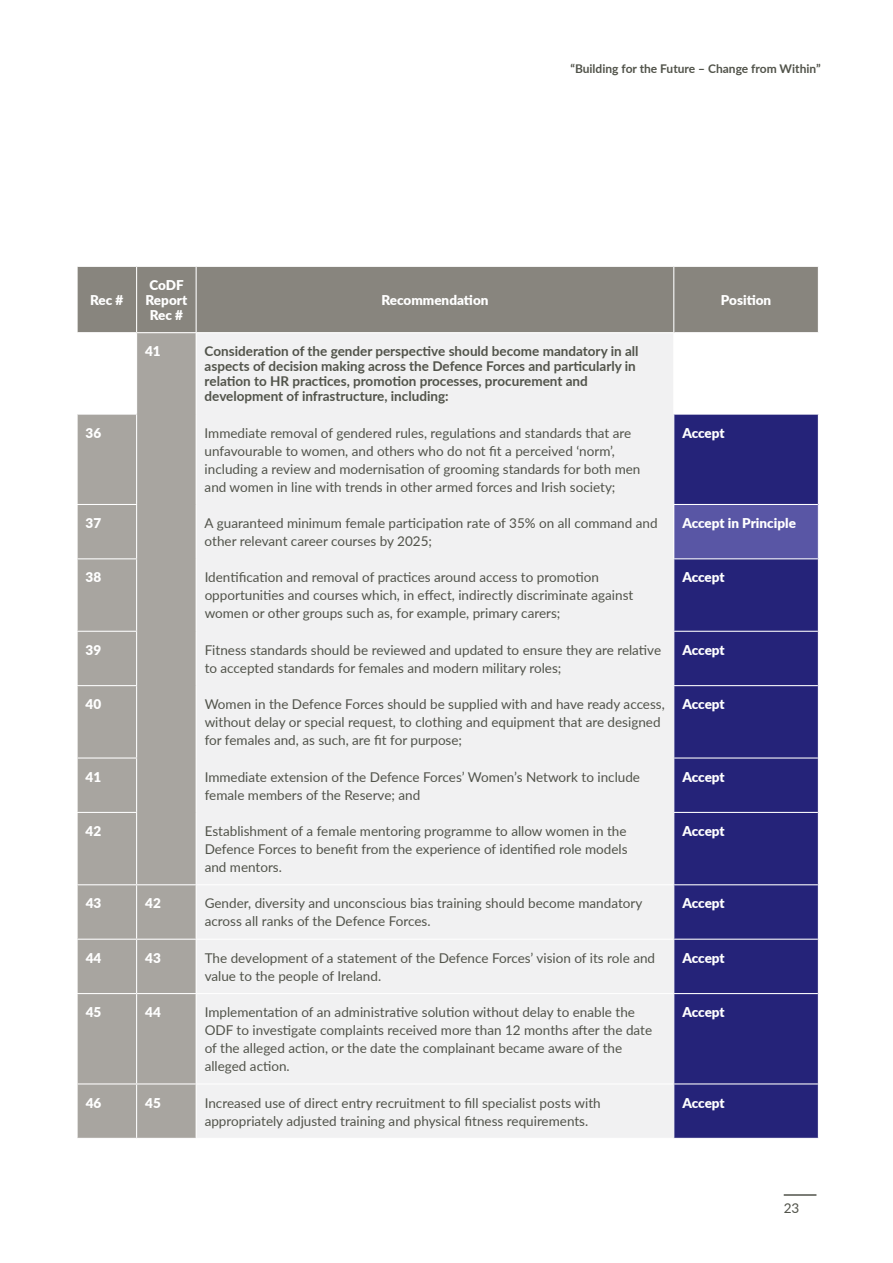
<style>
.page{position:relative;width:893px;height:1263px;background:#fff}
.page>*{position:absolute;margin:0;border:0;box-sizing:border-box;transform-origin:0 0}
.t1{font:13.5px/18px "Lato";color:#51534a}
.t2{font:700 13.5px/15px "Lato";color:#51534a}
.t3{font:900 13.5px/15px "Lato";letter-spacing:-.005em;color:#fff;text-align:center}
.t4{font:700 12px "Lato";color:#51534a}
</style>
<div class="page">
<hr style="left:784px;top:1194px;width:32px;height:2px;background:#51534a">
<div style="left:78px;top:267px;width:740px;height:65px;background:#88857e"></div>
<svg style="left:78px;top:333px;width:118px;height:805px;fill:#a8a5a0"></svg>
<div style="left:197px;top:333px;width:476px;height:805px;background:#f1f1f2"></div>
<div style="left:674px;top:415px;width:144px;height:723px;background:#252379"></div>
<div style="left:674px;top:504px;width:144px;height:55px;background:#5956a5"></div>
<hr style="left:136px;top:267px;width:1px;height:65px;background:#fff">
<hr style="left:196px;top:267px;width:1px;height:65px;background:#fff">
<hr style="left:673px;top:267px;width:1px;height:65px;background:#fff">
<hr style="left:196px;top:884px;width:477px;height:1px;background:#fff">
<hr style="left:196px;top:939px;width:477px;height:1px;background:#fff">
<hr style="left:196px;top:993px;width:477px;height:1px;background:#fff">
<hr style="left:196px;top:1083px;width:477px;height:1px;background:#fff">
<hr style="left:77px;top:414px;width:60px;height:1px;background:#fff">
<hr style="left:77px;top:504px;width:60px;height:1px;background:#fff">
<hr style="left:77px;top:558px;width:60px;height:1px;background:#fff">
<hr style="left:77px;top:631px;width:60px;height:1px;background:#fff">
<hr style="left:77px;top:685px;width:60px;height:1px;background:#fff">
<hr style="left:77px;top:757px;width:60px;height:1px;background:#fff">
<hr style="left:77px;top:812px;width:60px;height:1px;background:#fff">
<hr style="left:77px;top:884px;width:60px;height:1px;background:#fff">
<hr style="left:77px;top:939px;width:60px;height:1px;background:#fff">
<hr style="left:77px;top:993px;width:60px;height:1px;background:#fff">
<hr style="left:77px;top:1083px;width:60px;height:1px;background:#fff">
<hr style="left:136px;top:333px;width:1px;height:81px;background:#fff">
<hr style="left:136px;top:415px;width:1px;height:89px;background:#fff">
<hr style="left:136px;top:505px;width:1px;height:53px;background:#fff">
<hr style="left:136px;top:559px;width:1px;height:72px;background:#fff">
<hr style="left:136px;top:632px;width:1px;height:53px;background:#fff">
<hr style="left:136px;top:686px;width:1px;height:71px;background:#fff">
<hr style="left:136px;top:758px;width:1px;height:54px;background:#fff">
<hr style="left:136px;top:813px;width:1px;height:71px;background:#fff">
<hr style="left:136px;top:885px;width:1px;height:54px;background:#fff">
<hr style="left:136px;top:940px;width:1px;height:53px;background:#fff">
<hr style="left:136px;top:994px;width:1px;height:89px;background:#fff">
<hr style="left:136px;top:1084px;width:1px;height:54px;background:#fff">
<hr style="left:137px;top:884px;width:59px;height:1px;background:#fff">
<hr style="left:137px;top:939px;width:59px;height:1px;background:#fff">
<hr style="left:137px;top:993px;width:59px;height:1px;background:#fff">
<hr style="left:137px;top:1083px;width:59px;height:1px;background:#fff">
<hr style="left:673px;top:504px;width:145px;height:1px;background:#fff">
<hr style="left:673px;top:558px;width:145px;height:1px;background:#fff">
<hr style="left:673px;top:631px;width:145px;height:1px;background:#fff">
<hr style="left:673px;top:685px;width:145px;height:1px;background:#fff">
<hr style="left:673px;top:757px;width:145px;height:1px;background:#fff">
<hr style="left:673px;top:812px;width:145px;height:1px;background:#fff">
<hr style="left:673px;top:884px;width:145px;height:1px;background:#fff">
<hr style="left:673px;top:939px;width:145px;height:1px;background:#fff">
<hr style="left:673px;top:993px;width:145px;height:1px;background:#fff">
<hr style="left:673px;top:1083px;width:145px;height:1px;background:#fff">
<p class="t4" style="left:570px;top:60px;width:252px">“Building for the Future – Change from Within”</p>
<p class="t3" style="left:90px;top:292px;width:35px">Rec #</p>
<p class="t3" style="left:146px;top:277px;width:43px">CoDF<br>Report<br>Rec #</p>
<p class="t3" style="left:381px;top:292px;width:109px">Recommendation</p>
<p class="t3" style="left:721px;top:292px;width:52px">Position</p>
<p class="t3" style="left:145px;top:343px;width:17px">41</p>
<p class="t2" style="left:205px;top:343px;width:435px">Consideration of the gender perspective should become mandatory in all aspects of decision making across the Defence Forces and particularly in relation to HR practices, promotion processes, procurement and development of infrastructure, including:</p>
<p class="t3" style="left:86px;top:425px;width:17px">36</p>
<p class="t1" style="left:205px;top:423px;width:437px">Immediate removal of gendered rules, regulations and standards that are unfavourable to women, and others who do not fit a perceived ‘norm’, including a review and modernisation of grooming standards for both men and women in line with trends in other armed forces and Irish society;</p>
<p class="t3" style="left:682px;top:425px;width:44px">Accept</p>
<p class="t3" style="left:86px;top:515px;width:17px">37</p>
<p class="t1" style="left:205px;top:514px;width:454px">A guaranteed minimum female participation rate of 35% on all command and other relevant career courses by 2025;</p>
<p class="t3" style="left:682px;top:515px;width:115px">Accept in Principle</p>
<p class="t3" style="left:86px;top:569px;width:17px">38</p>
<p class="t1" style="left:205px;top:568px;width:430px">Identification and removal of practices around access to promotion opportunities and courses which, in effect, indirectly discriminate against women or other groups such as, for example, primary carers;</p>
<p class="t3" style="left:682px;top:569px;width:44px">Accept</p>
<p class="t3" style="left:86px;top:642px;width:17px">39</p>
<p class="t1" style="left:205px;top:640px;width:458px">Fitness standards should be reviewed and updated to ensure they are relative to accepted standards for females and modern military roles;</p>
<p class="t3" style="left:682px;top:642px;width:44px">Accept</p>
<p class="t3" style="left:86px;top:696px;width:17px">40</p>
<p class="t1" style="left:205px;top:695px;width:462px">Women in the Defence Forces should be supplied with and have ready access, without delay or special request, to clothing and equipment that are designed for females and, as such, are fit for purpose;</p>
<p class="t3" style="left:682px;top:696px;width:44px">Accept</p>
<p class="t3" style="left:86px;top:768px;width:17px">41</p>
<p class="t1" style="left:205px;top:767px;width:437px">Immediate extension of the Defence Forces’ Women’s Network to include female members of the Reserve; and</p>
<p class="t3" style="left:682px;top:768px;width:44px">Accept</p>
<p class="t3" style="left:86px;top:823px;width:17px">42</p>
<p class="t1" style="left:205px;top:821px;width:424px;text-align:justify">Establishment of a female mentoring programme to allow women in the Defence Forces to benefit from the experience of identified role models and mentors.</p>
<p class="t3" style="left:682px;top:823px;width:44px">Accept</p>
<p class="t3" style="left:86px;top:895px;width:17px">43</p>
<p class="t3" style="left:145px;top:895px;width:17px">42</p>
<p class="t1" style="left:205px;top:894px;width:439px">Gender, diversity and unconscious bias training should become mandatory across all ranks of the Defence Forces.</p>
<p class="t3" style="left:682px;top:895px;width:44px">Accept</p>
<p class="t3" style="left:86px;top:950px;width:17px">44</p>
<p class="t3" style="left:145px;top:950px;width:17px">43</p>
<p class="t1" style="left:205px;top:948px;width:452px">The development of a statement of the Defence Forces’ vision of its role and value to the people of Ireland.</p>
<p class="t3" style="left:682px;top:950px;width:44px">Accept</p>
<p class="t3" style="left:86px;top:1004px;width:17px">45</p>
<p class="t3" style="left:145px;top:1004px;width:17px">44</p>
<p class="t1" style="left:205px;top:1003px;width:449px">Implementation of an administrative solution without delay to enable the ODF to investigate complaints received more than 12 months after the date of the alleged action, or the date the complainant became aware of the alleged action.</p>
<p class="t3" style="left:682px;top:1004px;width:44px">Accept</p>
<p class="t3" style="left:86px;top:1094px;width:17px">46</p>
<p class="t3" style="left:145px;top:1094px;width:17px">45</p>
<p class="t1" style="left:205px;top:1093px;width:398px">Increased use of direct entry recruitment to fill specialist posts with appropriately adjusted training and physical fitness requirements.</p>
<p class="t3" style="left:682px;top:1094px;width:44px">Accept</p>
<p class="t1" style="left:784px;top:1199px;width:17px">23</p>
</div>
